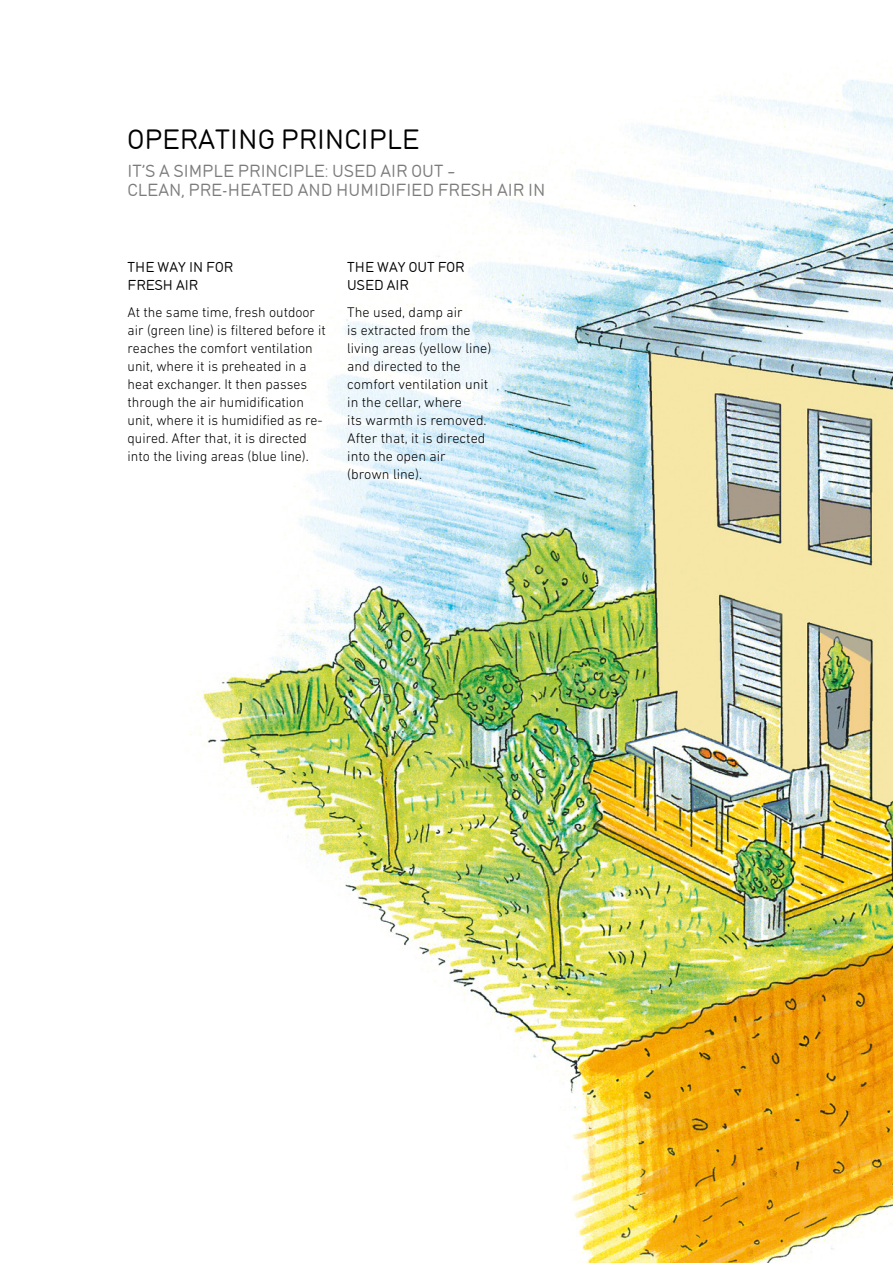
<style>
.page{position:relative;width:893px;height:1263px;background:#fff}
.page>*{position:absolute;margin:0;border:0;box-sizing:border-box;transform-origin:0 0}
.t1{font:26.25px "DIN17 SB";color:#000}
.t2{font:16.5px/19.5px "DIN17 SB";color:#7c7b7b}
.t3{font:300 14.25px/18px "DIN Next LT Pro";color:#000}
.t4{font:13.5px/18px "DIN17 SB";color:#000}
</style>
<div class="page">
<img style="left:190px;top:64px;width:703px;height:1199px">
<h1 class="t1" style="left:128px;top:123px;width:293px">OPERATING PRINCIPLE</h1>
<p class="t2" style="left:128px;top:161px;width:419px">IT’S A SIMPLE PRINCIPLE: USED AIR OUT –<br>CLEAN, PRE-HEATED AND HUMIDIFIED FRESH AIR IN</p>
<p class="t4" style="left:128px;top:258px;width:107px">THE WAY IN FOR<br>FRESH AIR</p>
<p class="t3" style="left:128px;top:303px;width:200px">At the same time, fresh outdoor air (green line) is filtered before it reaches the comfort ventilation unit, where it is preheated in a heat exchanger. It then passes through the air humidification unit, where it is humidified as re&shy;quired. After that, it is directed into the living areas (blue line).</p>
<p class="t4" style="left:347px;top:258px;width:119px">THE WAY OUT FOR<br>USED AIR</p>
<p class="t3" style="left:347px;top:303px;width:146px">The used, damp air<br>is extracted from the living areas (yellow line) and directed to the comfort ventilation unit in the cellar, where<br>its warmth is removed.<br>After that, it is directed into the open air (brown line).</p>
</div>
